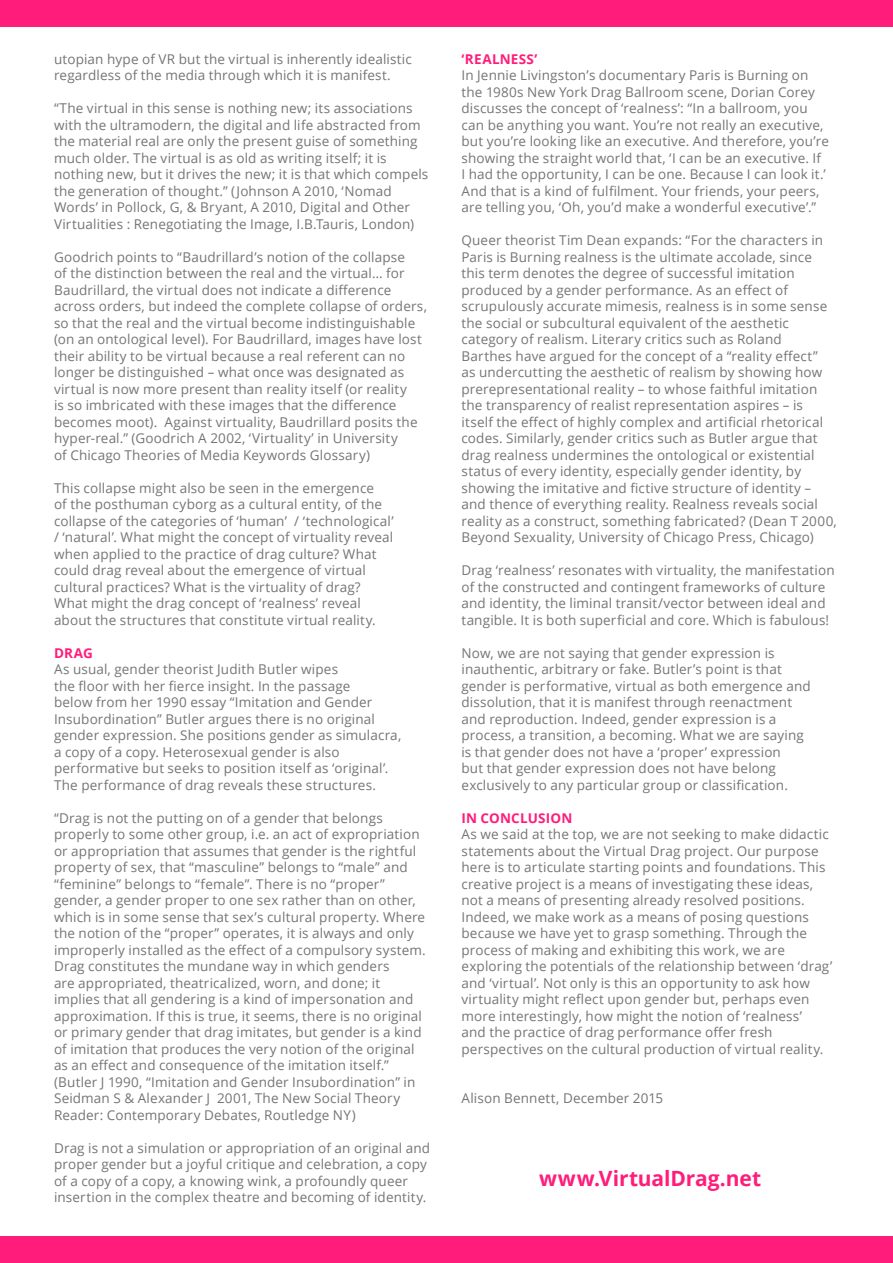
<style>
.page{position:relative;width:893px;height:1263px;background:#fff}
.page>*{position:absolute;margin:0;border:0;box-sizing:border-box;transform-origin:0 0}
.t1{font:700 21px "Open Sans";letter-spacing:-.005em;color:#ff1c7a}
.t2{font:13.5px/16.5px "Open Sans";letter-spacing:.01em;color:#767575}
.t3{font:700 13.5px "Open Sans";letter-spacing:.015em;color:#ff1c7a}
</style>
<div class="page">
<div style="left:0;top:0;width:893px;height:27px;background:#ff1c7a"></div>
<div style="left:0;top:1236px;width:893px;height:27px;background:#ff1c7a"></div>
<p class="t2" style="left:54px;top:50px;width:359px">utopian hype of VR but the virtual is inherently idealistic regardless of the media through which it is manifest.</p>
<p class="t2" style="left:54px;top:100px;width:376px">“The virtual in this sense is nothing new; its associations with the ultramodern, the digital and life abstracted from the material real are only the present guise of something much older. The virtual is as old as writing itself; it is nothing new, but it drives the new; it is that which compels the generation of thought.” (Johnson A 2010, ‘Nomad Words’ in Pollock, G, &amp; Bryant, A 2010, Digital and Other Virtualities : Renegotiating the Image, I.B.Tauris, London)</p>
<p class="t2" style="left:54px;top:248px;width:375px">Goodrich points to “Baudrillard’s notion of the collapse<br>of the distinction between the real and the virtual… for Baudrillard, the virtual does not indicate a difference across orders, but indeed the complete collapse of orders, so that the real and the virtual become indistinguishable (on an ontological level). For Baudrillard, images have lost their ability to be virtual because a real referent can no longer be distinguished – what once was designated as virtual is now more present than reality itself (or reality<br>is so imbricated with these images that the difference becomes moot). Against virtuality, Baudrillard posits the hyper-real.” (Goodrich A 2002, ‘Virtuality’ in University<br>of Chicago Theories of Media Keywords Glossary)</p>
<p class="t2" style="left:54px;top:479px;width:341px">This collapse might also be seen in the emergence<br>of the posthuman cyborg as a cultural entity, of the collapse of the categories of ‘human’ / ‘technological’ / ‘natural’. What might the concept of virtuality reveal when applied to the practice of drag culture? What could drag reveal about the emergence of virtual cultural practices? What is the virtuality of drag?<br>What might the drag concept of ‘realness’ reveal about the structures that constitute virtual reality.</p>
<p class="t3" style="left:54px;top:643px;width:41px">DRAG</p>
<p class="t2" style="left:54px;top:661px;width:349px">As usual, gender theorist Judith Butler wipes<br>the floor with her fierce insight. In the passage<br>below from her 1990 essay “Imitation and Gender Insubordination” Butler argues there is no original gender expression. She positions gender as simulacra, a copy of a copy. Heterosexual gender is also performative but seeks to position itself as ‘original’.<br>The performance of drag reveals these structures.</p>
<p class="t2" style="left:54px;top:809px;width:373px">“Drag is not the putting on of a gender that belongs properly to some other group, i.e. an act of expropriation or appropriation that assumes that gender is the rightful property of sex, that “masculine” belongs to “male” and “feminine” belongs to “female”. There is no “proper” gender, a gender proper to one sex rather than on other, which is in some sense that sex’s cultural property. Where the notion of the “proper” operates, it is always and only improperly installed as the effect of a compulsory system.<br>Drag constitutes the mundane way in which genders<br>are appropriated, theatricalized, worn, and done; it implies that all gendering is a kind of impersonation and approximation. If this is true, it seems, there is no original or primary gender that drag imitates, but gender is a kind of imitation that produces the very notion of the original as an effect and consequence of the imitation itself.” (Butler J 1990, “Imitation and Gender Insubordination” in Seidman S &amp; Alexander J 2001, The New Social Theory Reader: Contemporary Debates, Routledge NY)</p>
<p class="t2" style="left:54px;top:1139px;width:378px">Drag is not a simulation or appropriation of an original and proper gender but a joyful critique and celebration, a copy of a copy of a copy, a knowing wink, a profoundly queer insertion in the complex theatre and becoming of identity.</p>
<p class="t3" style="left:461px;top:49px;width:78px">‘REALNESS’</p>
<p class="t2" style="left:461px;top:67px;width:369px">In Jennie Livingston’s documentary Paris is Burning on the 1980s New York Drag Ballroom scene, Dorian Corey discusses the concept of ‘realness’: “In a ballroom, you can be anything you want. You’re not really an executive, but you’re looking like an executive. And therefore, you’re showing the straight world that, ‘I can be an executive. If<br>I had the opportunity, I can be one. Because I can look it.’ And that is a kind of fulfilment. Your friends, your peers, are telling you, ‘Oh, you’d make a wonderful executive’.”</p>
<p class="t2" style="left:461px;top:232px;width:377px">Queer theorist Tim Dean expands: “For the characters in Paris is Burning realness is the ultimate accolade, since this term denotes the degree of successful imitation produced by a gender performance. As an effect of scrupulously accurate mimesis, realness is in some sense the social or subcultural equivalent of the aesthetic category of realism. Literary critics such as Roland<br>Barthes have argued for the concept of a “reality effect”<br>as undercutting the aesthetic of realism by showing how prerepresentational reality – to whose faithful imitation the transparency of realist representation aspires – is itself the effect of highly complex and artificial rhetorical codes. Similarly, gender critics such as Butler argue that drag realness undermines the ontological or existential status of every identity, especially gender identity, by showing the imitative and fictive structure of identity – and thence of everything reality. Realness reveals social reality as a construct, something fabricated? (Dean T 2000, Beyond Sexuality, University of Chicago Press, Chicago)</p>
<p class="t2" style="left:461px;top:562px;width:375px">Drag ‘realness’ resonates with virtuality, the manifestation of the constructed and contingent frameworks of culture and identity, the liminal transit/vector between ideal and tangible. It is both superficial and core. Which is fabulous!</p>
<p class="t2" style="left:461px;top:644px;width:351px">Now, we are not saying that gender expression is inauthentic, arbitrary or fake. Butler’s point is that gender is performative, virtual as both emergence and dissolution, that it is manifest through reenactment and reproduction. Indeed, gender expression is a process, a transition, a becoming. What we are saying is that gender does not have a ‘proper’ expression<br>but that gender expression does not have belong exclusively to any particular group or classification.</p>
<p class="t3" style="left:461px;top:808px;width:112px">IN CONCLUSION</p>
<p class="t2" style="left:461px;top:826px;width:372px">As we said at the top, we are not seeking to make didactic statements about the Virtual Drag project. Our purpose here is to articulate starting points and foundations. This creative project is a means of investigating these ideas, not a means of presenting already resolved positions.<br>Indeed, we make work as a means of posing questions because we have yet to grasp something. Through the process of making and exhibiting this work, we are exploring the potentials of the relationship between ‘drag’ and ‘virtual’. Not only is this an opportunity to ask how virtuality might reflect upon gender but, perhaps even more interestingly, how might the notion of ‘realness’<br>and the practice of drag performance offer fresh perspectives on the cultural production of virtual reality.</p>
<p class="t2" style="left:461px;top:1090px;width:203px">Alison Bennett, December 2015</p>
<h1 class="t1" style="left:539px;top:1163px;width:223px">www.VirtualDrag.net</h1>
</div>
